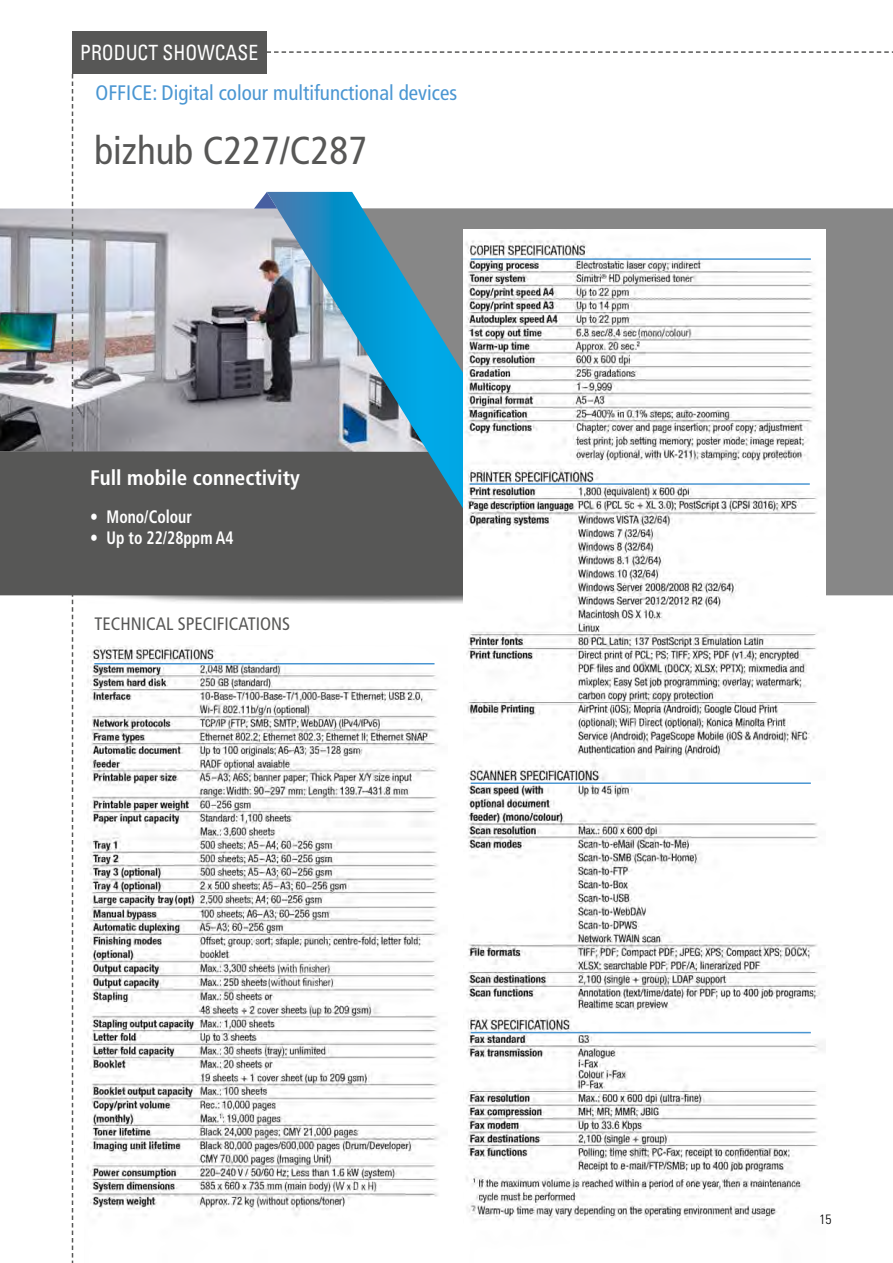
<style>
.page{position:relative;width:893px;height:1263px;background:#fff}
.page>*{position:absolute;margin:0;border:0;box-sizing:border-box;transform-origin:0 0}
.t1{font:condensed 39px "Frutiger LT Std";color:#575756}
.t2{font:condensed 21px "Frutiger LT Std";color:#4a96d2}
.t3{font:700 condensed 21px "Frutiger LT Std";color:#fff}
.t4{font:condensed 21px "Univers LT Std";color:#fff;scale:.93 1}
.t5{font:700 condensed 18px "Frutiger LT Std";color:#fff;scale:.87 1}
.t6{font:condensed 18px "Frutiger LT Std";color:#575756}
.t7{font:300 condensed 13.5px "Univers LT Std";color:#000}
</style>
<div class="page">
<div style="left:599px;top:208px;width:294px;height:387px;background:#878787"></div>
<img style="left:87px;top:645px;width:351px;height:571px">
<img style="left:69px;top:595px;width:394px;height:9px">
<div style="left:0;top:452px;width:267px;height:143px;background:#575756"></div>
<img style="left:0;top:209px;width:267px;height:243px">
<svg style="left:254px;top:192px;width:13px;height:17px"></svg>
<svg style="left:267px;top:192px;width:332px;height:403px;background:#618899"></svg>
<div style="left:72px;top:31px;width:194px;height:43px;background:#575756"></div>
<svg style="left:266px;top:51px;width:627px;height:2px"></svg>
<svg style="left:72px;top:74px;width:1px;height:1189px"></svg>
<hr style="left:94px;top:663px;width:340px;height:1px;background:#4a96d2">
<img style="left:463px;top:230px;width:363px;height:991px">
<hr style="left:471px;top:1032px;width:340px;height:1px;background:#4a96d2">
<hr style="left:471px;top:782px;width:340px;height:2px;background:#4a96d2">
<hr style="left:470px;top:483px;width:340px;height:2px;background:#4a96d2">
<hr style="left:471px;top:258px;width:340px;height:2px;background:#4a96d2">
<p class="t4" style="left:80px;top:39px;width:193px">PRODUCT SHOWCASE</p>
<p class="t2" style="left:96px;top:80px;width:363px">OFFICE: Digital colour multifunctional devices</p>
<h1 class="t1" style="left:94px;top:128px;width:274px">bizhub C227/C287</h1>
<p class="t3" style="left:90px;top:465px;width:211px">Full mobile connectivity</p>
<p class="t5" style="left:90px;top:506px;width:119px">• Mono/Colour</p>
<p class="t5" style="left:90px;top:527px;width:166px">• Up to 22/28ppm A4</p>
<p class="t6" style="left:94px;top:613px;width:197px">TECHNICAL SPECIFICATIONS</p>
<p class="t7" style="left:819px;top:1211px;width:13px">15</p>
</div>
